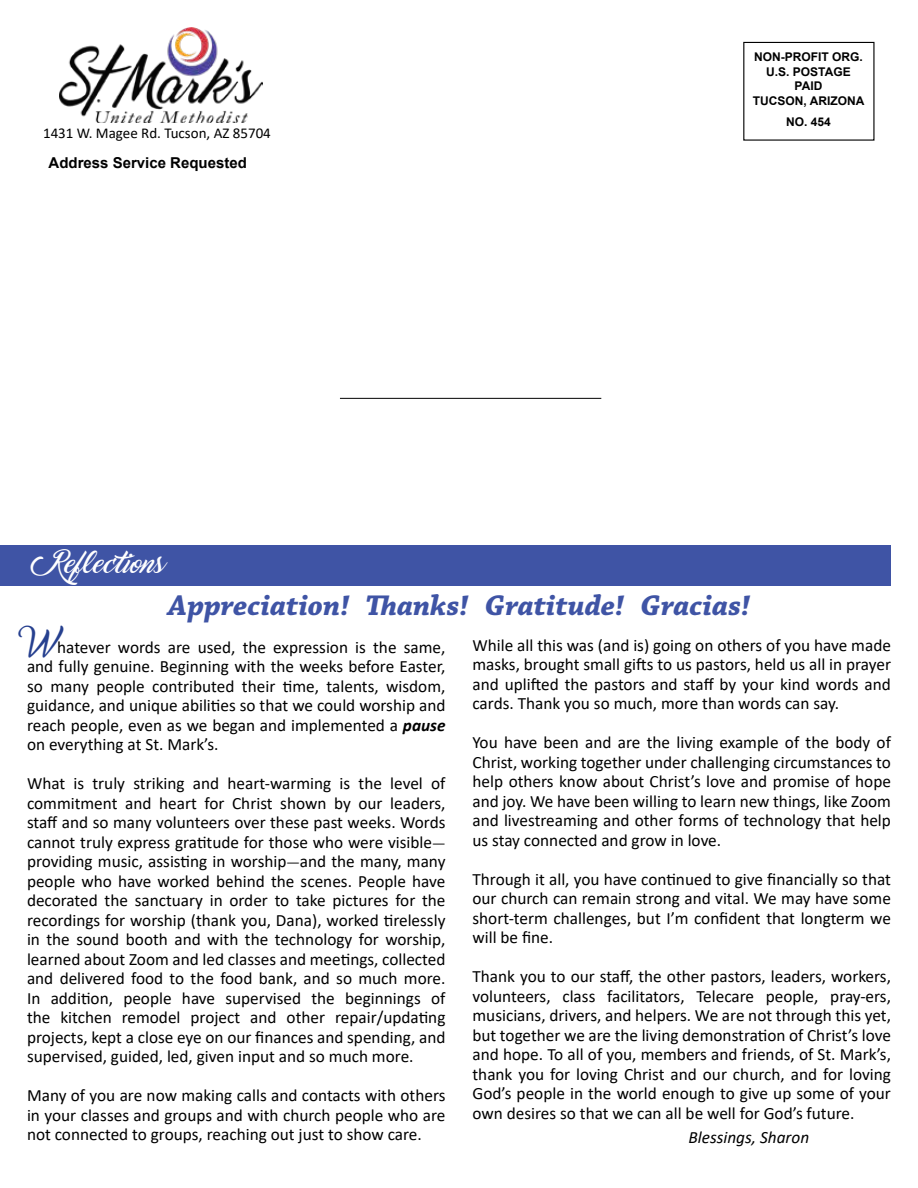
<style>
.page{position:relative;width:918px;height:1188px;background:#fff}
.page>*{position:absolute;margin:0;border:0;box-sizing:border-box;transform-origin:0 0}
.t1{font:italic 700 30px "Chaparral Pro";color:#3f54a5}
.t2{font:22.5px "Marguerite";color:#fff}
.t3{font:17.25px/19.5px "Calibri";color:#000;text-align:justify}
.t4{font:italic 17.25px "Calibri";color:#000}
.t5{font:15px "Calibri";color:#000}
.t6{font:700 15px "Arial";color:#000}
.t7{font:700 12px/14.4px "Arial";color:#000;text-align:center}
.s1{font-family:"Marguerite";font-size:27px;color:#26408f}
.s2{font-weight:700;font-style:italic}
.s3{font-family:"Minion Pro"}
</style>
<div class="page">
<hr style="left:340px;top:398px;width:261px;height:1px;background:#000">
<div style="left:0;top:545px;width:891px;height:40px;background:#3f54a5"></div>
<img style="left:59px;top:27px;width:203px;height:96px">
<p class="t5" style="left:43px;top:122px;width:229px">1431 W. Magee Rd. Tucson, AZ 85704</p>
<p class="t6" style="left:49px;top:152px;width:200px">Address Service Requested</p>
<h2 class="t2" style="left:45px;top:552px;width:120px">Reflections</h2>
<p class="t7" style="left:753px;top:50px;width:113px">NON-PROFIT ORG.<br>U.S. POSTAGE<br>PAID<br>TUCSON, ARIZONA</p>
<p class="t7" style="left:786px;top:115px;width:46px">NO. 454</p>
<h1 class="t1" style="left:168px;top:588px;width:584px">Appreciation! Thanks! Gratitude! Gracias!</h1>
<p class="t3" style="left:27px;top:637px;width:420px"><span class="s1">W</span>hatever words are used, the expression is the same, and fully genuine. Beginning with the weeks before Easter, so many people contributed their time, talents, wisdom, guidance, and unique abilities so that we could worship and reach people, even as we began and implemented a <span class="s2">pause </span>on everything at St. Mark’s.</p>
<p class="t3" style="left:27px;top:774px;width:420px">What is truly striking and heart-warming is the level of commitment and heart for Christ shown by our leaders, staff and so many volunteers over these past weeks. Words cannot truly express gratitude for those who were visible&shy;providing music, assisting in worship<span class="s3">-</span>and the many, many people who have worked behind the scenes. People have decorated the sanctuary in order to take pictures for the recordings for worship (thank you, Dana), worked tirelessly in the sound booth and with the technology for worship, learned about Zoom and led classes and meetings, collected and delivered food to the food bank, and so much more.<br>In addition, people have supervised the beginnings of the kitchen remodel project and other repair/updating projects, kept a close eye on our finances and spending, and supervised, guided, led, given input and so much more.</p>
<p class="t3" style="left:27px;top:1085px;width:420px">Many of you are now making calls and contacts with others in your classes and groups and with church people who are not connected to groups, reaching out just to show care.</p>
<p class="t3" style="left:473px;top:635px;width:420px">While all this was (and is) going on others of you have made masks, brought small gifts to us pastors, held us all in prayer and uplifted the pastors and staff by your kind words and cards. Thank you so much, more than words can say.</p>
<p class="t3" style="left:473px;top:732px;width:420px">You have been and are the living example of the body of Christ, working together under challenging circumstances to help others know about Christ’s love and promise of hope and joy. We have been willing to learn new things, like Zoom and livestreaming and other forms of technology that help us stay connected and grow in love.</p>
<p class="t3" style="left:473px;top:869px;width:420px">Through it all, you have continued to give financially so that our church can remain strong and vital. We may have some short-term challenges, but I’m confident that longterm we will be fine.</p>
<p class="t3" style="left:473px;top:966px;width:420px">Thank you to our staff, the other pastors, leaders, workers, volunteers, class facilitators, Telecare people, pray-ers, musicians, drivers, and helpers. We are not through this yet, but together we are the living demonstration of Christ’s love and hope. To all of you, members and friends, of St. Mark’s, thank you for loving Christ and our church, and for loving God’s people in the world enough to give up some of your own desires so that we can all be well for God’s future.</p>
<p class="t4" style="left:689px;top:1125px;width:122px">Blessings, Sharon</p>
</div>
